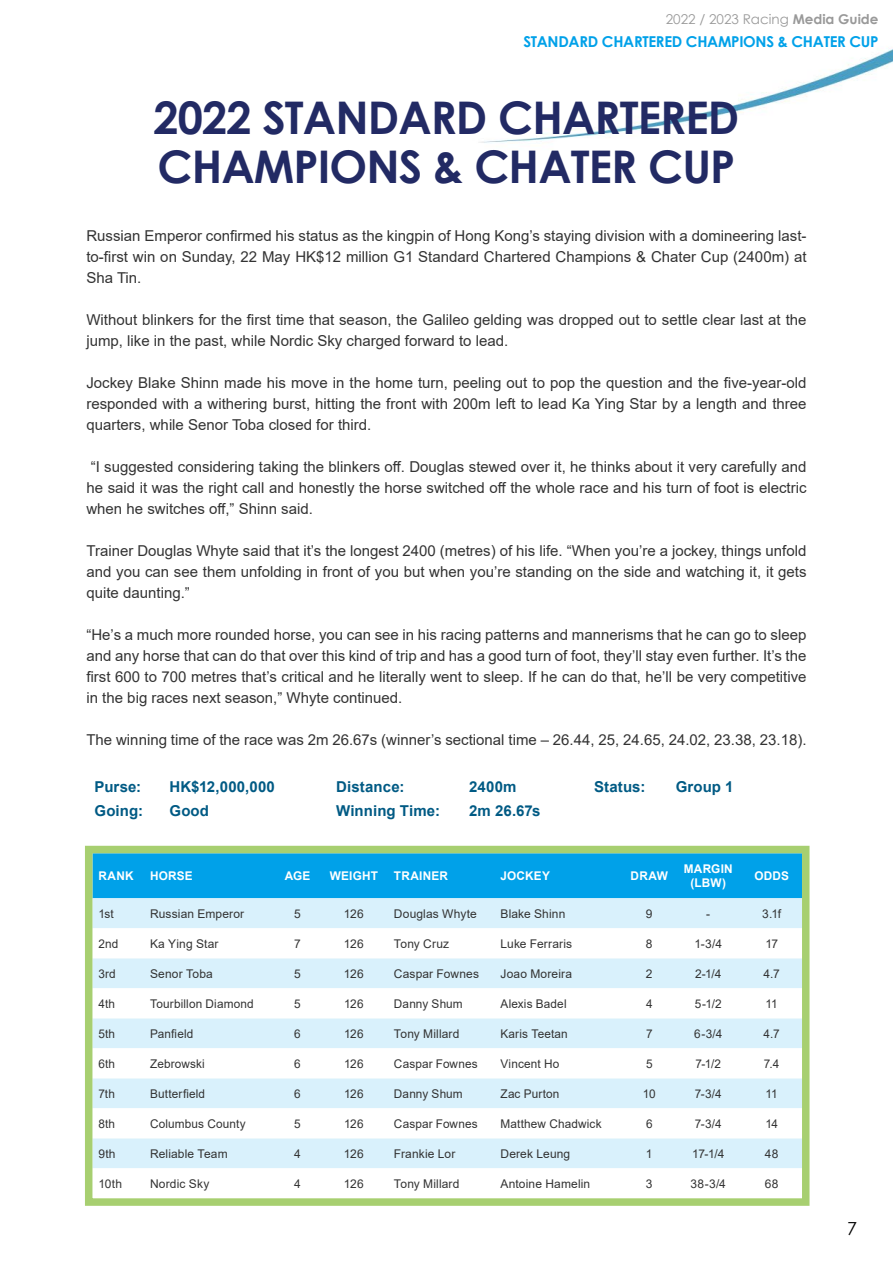
<style>
.page{position:relative;width:893px;height:1263px;background:#fff}
.page>*{position:absolute;margin:0;border:0;box-sizing:border-box;transform-origin:0 0}
.t1{font:700 45px/49.5px "Century Gothic";letter-spacing:-.02em;color:#222a64}
.t2{font:18px "Century Gothic";color:#000}
.board_of_stewards_pa{font:15px/21px "Arial";color:#333;text-align:justify}
.t3{font:700 15px "Arial";letter-spacing:.01em;color:#005a84}
.t4{font:700 15px "Century Gothic";letter-spacing:-.02em;color:#00a1e9}
.t5{font:13.5px "Century Gothic";color:#999}
.t6{font:12px "Arial";letter-spacing:.01em;color:#333}
.t7{font:700 12px/14.4px "Arial";letter-spacing:.02em;color:#fff;text-align:center}
.s1{font-weight:700}
</style>
<div class="page">
<div style="left:94px;top:855px;width:706px;height:43px;background:#00a1e9"></div>
<div style="left:94px;top:898px;width:706px;height:30px;background:#d9f1fc"></div>
<svg style="left:94px;top:958px;width:706px;height:210px;fill:#d9f1fc"></svg>
<div style="left:85px;top:846px;width:724px;height:360px;border:8px solid #a7cf70"></div>
<p class="t5" style="left:666px;top:10px;width:214px">2022 / 2023 Racing <span class="s1">Media Guide</span></p>
<p class="t4" style="left:523px;top:30px;width:357px">STANDARD CHARTERED CHAMPIONS &amp; CHATER CUP</p>
<p class="t1" style="left:154px;top:91px;width:587px">2022 STANDARD CHARTERED<br>CHAMPIONS &amp; CHATER CUP</p>
<p class="board_of_stewards_pa" style="left:86px;top:225px;width:721px">Russian Emperor confirmed his status as the kingpin of Hong Kong’s staying division with a domineering last&shy;to-first win on Sunday, 22 May HK$12 million G1 Standard Chartered Champions &amp; Chater Cup (2400m) at Sha Tin.</p>
<p class="board_of_stewards_pa" style="left:86px;top:309px;width:721px">Without blinkers for the first time that season, the Galileo gelding was dropped out to settle clear last at the jump, like in the past, while Nordic Sky charged forward to lead.</p>
<p class="board_of_stewards_pa" style="left:86px;top:372px;width:722px">Jockey Blake Shinn made his move in the home turn, peeling out to pop the question and the five-year-old responded with a withering burst, hitting the front with 200m left to lead Ka Ying Star by a length and three quarters, while Senor Toba closed for third.</p>
<p class="board_of_stewards_pa" style="left:86px;top:456px;width:721px">“I suggested considering taking the blinkers off. Douglas stewed over it, he thinks about it very carefully and he said it was the right call and honestly the horse switched off the whole race and his turn of foot is electric when he switches off,” Shinn said.</p>
<p class="board_of_stewards_pa" style="left:86px;top:540px;width:722px">Trainer Douglas Whyte said that it’s the longest 2400 (metres) of his life. “When you’re a jockey, things unfold and you can see them unfolding in front of you but when you’re standing on the side and watching it, it gets quite daunting.”</p>
<p class="board_of_stewards_pa" style="left:86px;top:624px;width:721px">“He’s a much more rounded horse, you can see in his racing patterns and mannerisms that he can go to sleep and any horse that can do that over this kind of trip and has a good turn of foot, they’ll stay even further. It’s the first 600 to 700 metres that’s critical and he literally went to sleep. If he can do that, he’ll be very competitive in the big races next season,” Whyte continued.</p>
<p class="board_of_stewards_pa" style="left:86px;top:729px;width:722px">The winning time of the race was 2m 26.67s (winner’s sectional time – 26.44, 25, 24.65, 24.02, 23.38, 23.18).</p>
<p class="t3" style="left:94px;top:776px;width:48px">Purse:</p>
<p class="t3" style="left:170px;top:776px;width:107px">HK$12,000,000</p>
<p class="t3" style="left:336px;top:776px;width:70px">Distance:</p>
<p class="t3" style="left:469px;top:776px;width:49px">2400m</p>
<p class="t3" style="left:594px;top:776px;width:53px">Status:</p>
<p class="t3" style="left:676px;top:776px;width:59px">Group 1</p>
<p class="t3" style="left:94px;top:800px;width:50px">Going:</p>
<p class="t3" style="left:170px;top:800px;width:41px">Good</p>
<p class="t3" style="left:336px;top:800px;width:106px">Winning Time:</p>
<p class="t3" style="left:469px;top:800px;width:73px">2m 26.67s</p>
<p class="t7" style="left:98px;top:869px;width:37px">RANK</p>
<p class="t7" style="left:150px;top:869px;width:44px">HORSE</p>
<p class="t7" style="left:285px;top:869px;width:27px">AGE</p>
<p class="t7" style="left:330px;top:869px;width:50px">WEIGHT</p>
<p class="t7" style="left:394px;top:869px;width:56px">TRAINER</p>
<p class="t7" style="left:500px;top:869px;width:51px">JOCKEY</p>
<p class="t7" style="left:631px;top:869px;width:39px">DRAW</p>
<p class="t7" style="left:684px;top:862px;width:50px">MARGIN (LBW)</p>
<p class="t7" style="left:754px;top:869px;width:36px">ODDS</p>
<p class="t6" style="left:98px;top:905px;width:17px">1st</p>
<p class="t6" style="left:150px;top:905px;width:96px">Russian Emperor</p>
<p class="t6" style="left:294px;top:905px;width:8px">5</p>
<p class="t6" style="left:344px;top:905px;width:21px">126</p>
<p class="t6" style="left:394px;top:905px;width:84px">Douglas Whyte</p>
<p class="t6" style="left:500px;top:905px;width:66px">Blake Shinn</p>
<p class="t6" style="left:646px;top:905px;width:8px">9</p>
<p class="t6" style="left:706px;top:905px;width:5px">-</p>
<p class="t6" style="left:762px;top:905px;width:20px">3.1f</p>
<p class="t6" style="left:98px;top:935px;width:21px">2nd</p>
<p class="t6" style="left:150px;top:935px;width:70px">Ka Ying Star</p>
<p class="t6" style="left:294px;top:935px;width:8px">7</p>
<p class="t6" style="left:344px;top:935px;width:21px">126</p>
<p class="t6" style="left:394px;top:935px;width:57px">Tony Cruz</p>
<p class="t6" style="left:500px;top:935px;width:73px">Luke Ferraris</p>
<p class="t6" style="left:646px;top:935px;width:8px">8</p>
<p class="t6" style="left:694px;top:935px;width:29px">1-3/4</p>
<p class="t6" style="left:765px;top:935px;width:14px">17</p>
<p class="t6" style="left:98px;top:965px;width:19px">3rd</p>
<p class="t6" style="left:150px;top:965px;width:64px">Senor Toba</p>
<p class="t6" style="left:294px;top:965px;width:8px">5</p>
<p class="t6" style="left:344px;top:965px;width:21px">126</p>
<p class="t6" style="left:394px;top:965px;width:87px">Caspar Fownes</p>
<p class="t6" style="left:500px;top:965px;width:73px">Joao Moreira</p>
<p class="t6" style="left:646px;top:965px;width:8px">2</p>
<p class="t6" style="left:695px;top:965px;width:28px">2-1/4</p>
<p class="t6" style="left:763px;top:965px;width:18px">4.7</p>
<p class="t6" style="left:98px;top:995px;width:18px">4th</p>
<p class="t6" style="left:150px;top:995px;width:105px">Tourbillon Diamond</p>
<p class="t6" style="left:294px;top:995px;width:8px">5</p>
<p class="t6" style="left:344px;top:995px;width:21px">126</p>
<p class="t6" style="left:394px;top:995px;width:70px">Danny Shum</p>
<p class="t6" style="left:500px;top:995px;width:68px">Alexis Badel</p>
<p class="t6" style="left:646px;top:995px;width:8px">4</p>
<p class="t6" style="left:695px;top:995px;width:28px">5-1/2</p>
<p class="t6" style="left:766px;top:995px;width:14px">11</p>
<p class="t6" style="left:98px;top:1025px;width:18px">5th</p>
<p class="t6" style="left:150px;top:1025px;width:45px">Panfield</p>
<p class="t6" style="left:294px;top:1025px;width:8px">6</p>
<p class="t6" style="left:344px;top:1025px;width:21px">126</p>
<p class="t6" style="left:394px;top:1025px;width:67px">Tony Millard</p>
<p class="t6" style="left:500px;top:1025px;width:69px">Karis Teetan</p>
<p class="t6" style="left:646px;top:1025px;width:8px">7</p>
<p class="t6" style="left:694px;top:1025px;width:29px">6-3/4</p>
<p class="t6" style="left:764px;top:1025px;width:18px">4.7</p>
<p class="t6" style="left:98px;top:1055px;width:18px">6th</p>
<p class="t6" style="left:150px;top:1055px;width:56px">Zebrowski</p>
<p class="t6" style="left:294px;top:1055px;width:8px">6</p>
<p class="t6" style="left:344px;top:1055px;width:21px">126</p>
<p class="t6" style="left:394px;top:1055px;width:85px">Caspar Fownes</p>
<p class="t6" style="left:500px;top:1055px;width:60px">Vincent Ho</p>
<p class="t6" style="left:646px;top:1055px;width:8px">5</p>
<p class="t6" style="left:695px;top:1055px;width:27px">7-1/2</p>
<p class="t6" style="left:764px;top:1055px;width:17px">7.4</p>
<p class="t6" style="left:98px;top:1085px;width:18px">7th</p>
<p class="t6" style="left:150px;top:1085px;width:57px">Butterfield</p>
<p class="t6" style="left:294px;top:1085px;width:8px">6</p>
<p class="t6" style="left:344px;top:1085px;width:21px">126</p>
<p class="t6" style="left:394px;top:1085px;width:70px">Danny Shum</p>
<p class="t6" style="left:500px;top:1085px;width:61px">Zac Purton</p>
<p class="t6" style="left:643px;top:1085px;width:14px">10</p>
<p class="t6" style="left:695px;top:1085px;width:28px">7-3/4</p>
<p class="t6" style="left:766px;top:1085px;width:14px">11</p>
<p class="t6" style="left:98px;top:1115px;width:18px">8th</p>
<p class="t6" style="left:150px;top:1115px;width:97px">Columbus County</p>
<p class="t6" style="left:294px;top:1115px;width:8px">5</p>
<p class="t6" style="left:344px;top:1115px;width:21px">126</p>
<p class="t6" style="left:394px;top:1115px;width:85px">Caspar Fownes</p>
<p class="t6" style="left:500px;top:1115px;width:103px">Matthew Chadwick</p>
<p class="t6" style="left:646px;top:1115px;width:8px">6</p>
<p class="t6" style="left:695px;top:1115px;width:28px">7-3/4</p>
<p class="t6" style="left:765px;top:1115px;width:14px">14</p>
<p class="t6" style="left:98px;top:1145px;width:19px">9th</p>
<p class="t6" style="left:150px;top:1145px;width:79px">Reliable Team</p>
<p class="t6" style="left:294px;top:1145px;width:8px">4</p>
<p class="t6" style="left:344px;top:1145px;width:21px">126</p>
<p class="t6" style="left:394px;top:1145px;width:63px">Frankie Lor</p>
<p class="t6" style="left:500px;top:1145px;width:71px">Derek Leung</p>
<p class="t6" style="left:646px;top:1145px;width:8px">1</p>
<p class="t6" style="left:692px;top:1145px;width:34px">17-1/4</p>
<p class="t6" style="left:765px;top:1145px;width:15px">48</p>
<p class="t6" style="left:98px;top:1175px;width:25px">10th</p>
<p class="t6" style="left:150px;top:1175px;width:61px">Nordic Sky</p>
<p class="t6" style="left:294px;top:1175px;width:8px">4</p>
<p class="t6" style="left:344px;top:1175px;width:21px">126</p>
<p class="t6" style="left:394px;top:1175px;width:67px">Tony Millard</p>
<p class="t6" style="left:500px;top:1175px;width:91px">Antoine Hamelin</p>
<p class="t6" style="left:646px;top:1175px;width:8px">3</p>
<p class="t6" style="left:691px;top:1175px;width:37px">38-3/4</p>
<p class="t6" style="left:765px;top:1175px;width:15px">68</p>
<p class="t2" style="left:847px;top:1215px;width:11px">7</p>
</div>
